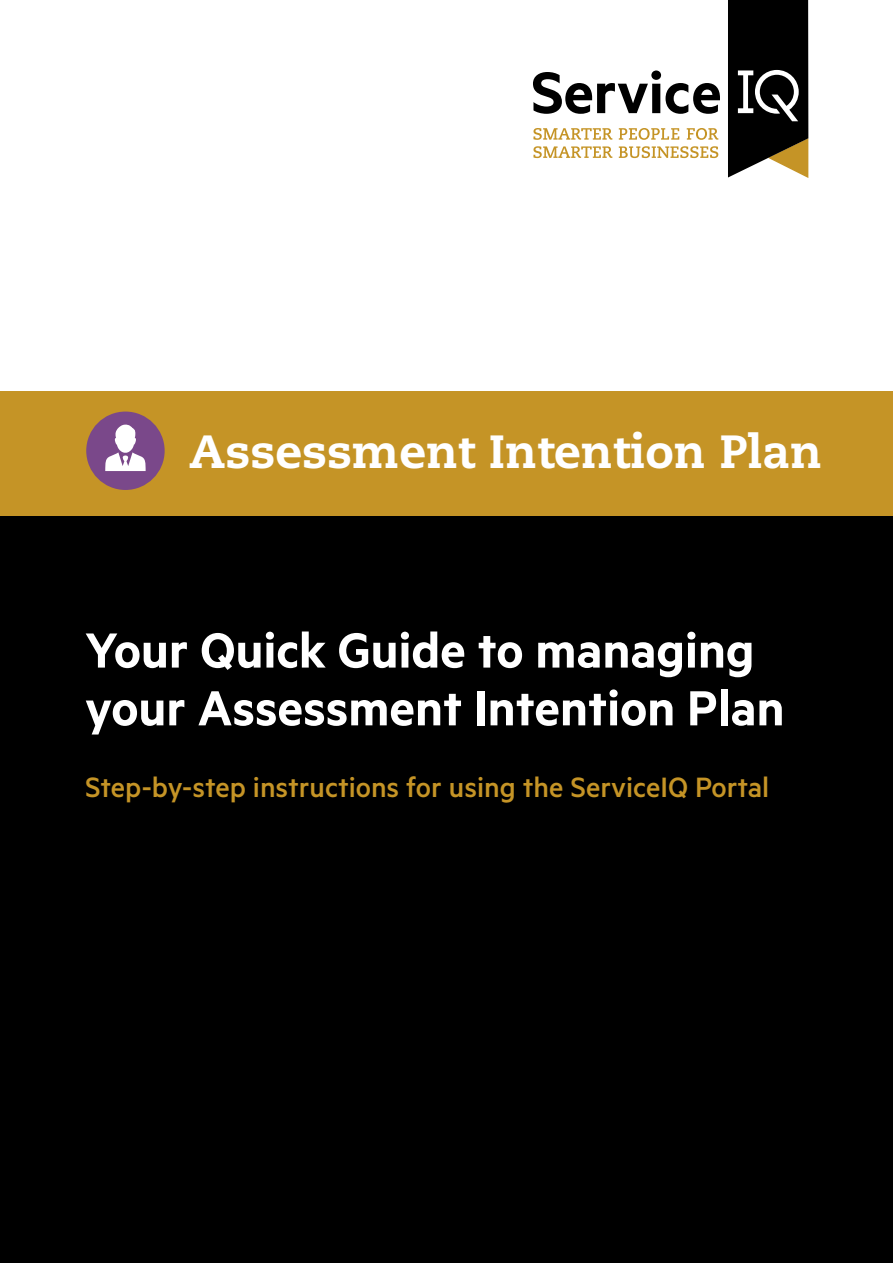
<style>
.page{position:relative;width:893px;height:1263px;background:#fff}
.page>*{position:absolute;margin:0;border:0;box-sizing:border-box;transform-origin:0 0}
.t1{font:600 55.5px/57.8px "Metric";color:#fff}
.t2{font:800 46.5px "Caecilia LT Std";color:#fff}
.t3{font:500 31.5px "Metric";color:#c59426}
</style>
<div class="page">
<div style="left:0;top:410px;width:893px;height:853px;background:#000"></div>
<div style="left:0;top:391px;width:893px;height:124px;background:#c59426"></div>
<svg style="left:533px;top:70px;width:187px;height:44px"></svg>
<svg style="left:728px;top:0;width:80px;height:178px;background:#2b2822"></svg>
<svg style="left:533px;top:128px;width:79px;height:12px"></svg>
<svg style="left:619px;top:128px;width:60px;height:12px"></svg>
<svg style="left:687px;top:128px;width:31px;height:12px"></svg>
<svg style="left:533px;top:146px;width:79px;height:12px"></svg>
<svg style="left:619px;top:146px;width:99px;height:12px"></svg>
<div style="left:86px;top:412px;width:79px;height:78px;background:#7a488a;border-radius:50%"></div>
<svg style="left:105px;top:424px;width:41px;height:47px"></svg>
<p class="t2" style="left:189px;top:423px;width:634px">Assessment Intention Plan</p>
<p class="t1" style="left:85px;top:620px;width:701px">Your Quick Guide to managing your Assessment Intention Plan</p>
<p class="t3" style="left:85px;top:768px;width:686px">Step-by-step instructions for using the ServiceIQ Portal</p>
</div>
